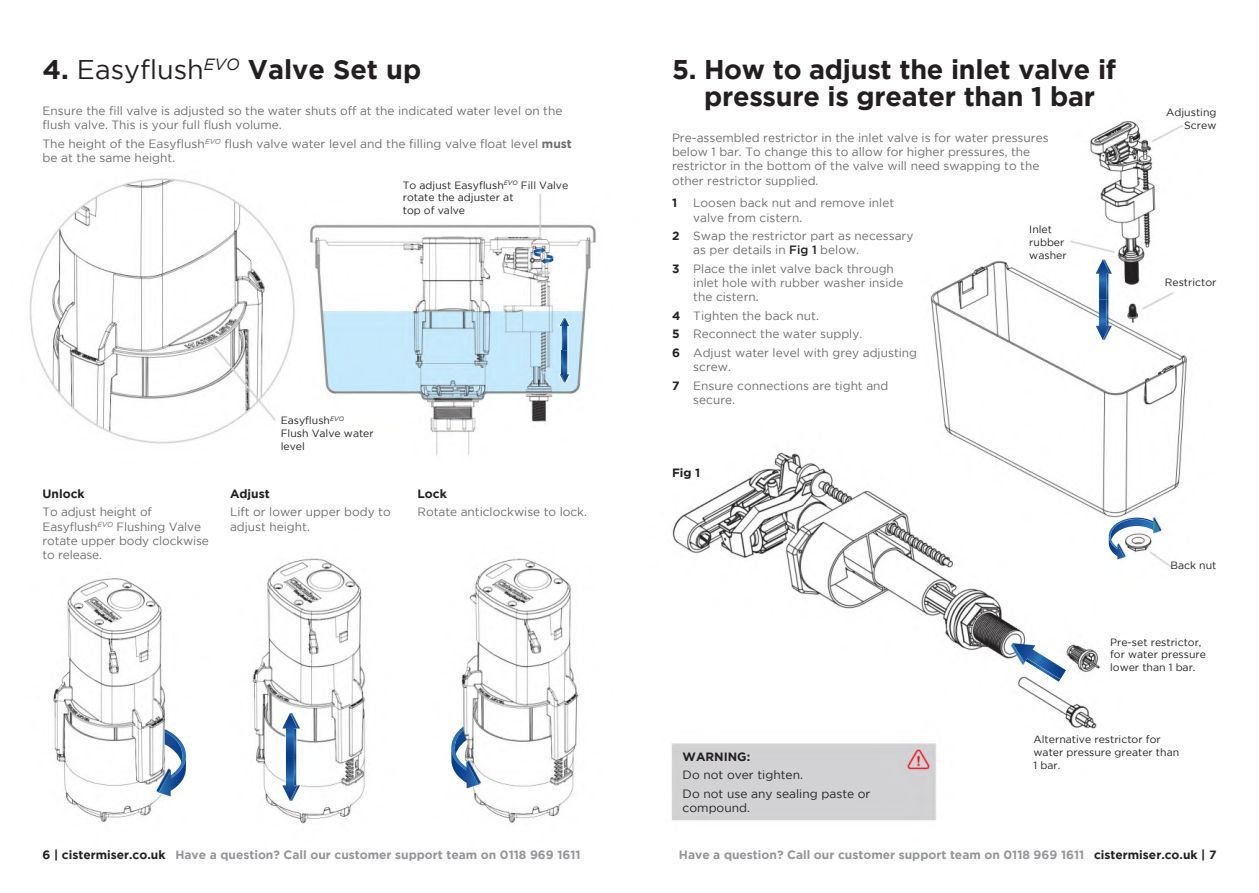
<style>
.page{position:relative;width:1259px;height:893px;background:#fff}
.page>*{position:absolute;margin:0;border:0;box-sizing:border-box;transform-origin:0 0}
.t1{font:700 27px/27px "Gotham";letter-spacing:-.01em;color:#231f20;text-align:center}
.t2{font:12px/14.2px "Gotham";color:#6c6d70}
.t3{font:700 12px "Gotham";color:#939598}
.t4{font:12px/14.2px "Gotham";color:#231f20}
.t5{font:700 12px "Gotham";color:#231f20}
.t6{font:10.5px/12.8px "Gotham";color:#231f20}
.s1{font-weight:400}
.s2{font-weight:700}
.s3{font-weight:700;color:#231f20}
.s4{font-weight:500;color:#231f20}
.s5{color:#231f20}
</style>
<div class="page">
<img style="left:29px;top:121px;width:1158px;height:703px">
<svg style="left:1012px;top:643px;width:54px;height:39px"></svg>
<svg style="left:560px;top:318px;width:9px;height:66px"></svg>
<svg style="left:533px;top:247px;width:20px;height:17px"></svg>
<svg style="left:159px;top:729px;width:28px;height:67px"></svg>
<svg style="left:282px;top:713px;width:18px;height:89px"></svg>
<svg style="left:450px;top:726px;width:29px;height:62px"></svg>
<svg style="left:1108px;top:518px;width:52px;height:41px"></svg>
<svg style="left:1095px;top:260px;width:16px;height:81px"></svg>
<p class="t1" style="left:43px;top:55px;width:380px">4. <span class="s1">Easyflush</span><sup>EVO</sup> Valve Set up</p>
<p class="t2" style="left:43px;top:103px;width:521px">Ensure the fill valve is adjusted so the water shuts off at the indicated water level on the flush valve. This is your full flush volume.</p>
<p class="t2" style="left:43px;top:136px;width:531px">The height of the Easyflush<sup>EVO</sup> flush valve water level and the filling valve float level <span class="s2">must </span>be at the same height.</p>
<p class="t6" style="left:403px;top:178px;width:167px">To adjust Easyflush<sup>EVO</sup> Fill Valve rotate the adjuster at<br>top of valve</p>
<p class="t5" style="left:43px;top:487px;width:44px">Unlock</p>
<p class="t2" style="left:43px;top:505px;width:168px">To adjust height of<br>Easyflush<sup>EVO</sup> Flushing Valve rotate upper body clockwise to release.</p>
<p class="t6" style="left:281px;top:414px;width:95px">Easyflush<sup>EVO<br></sup>Flush Valve water level</p>
<p class="t5" style="left:230px;top:487px;width:41px">Adjust</p>
<p class="t2" style="left:230px;top:505px;width:162px">Lift or lower upper body to adjust height.</p>
<p class="t5" style="left:417px;top:487px;width:31px">Lock</p>
<p class="t2" style="left:417px;top:505px;width:171px">Rotate anticlockwise to lock.</p>
<p class="t1" style="left:672px;top:55px;width:446px">5. How to adjust the inlet valve if pressure is greater than 1 bar</p>
<p class="t2" style="left:672px;top:130px;width:378px">Pre-assembled restrictor in the inlet valve is for water pressures below 1 bar. To change this to allow for higher pressures, the restrictor in the bottom of the valve will need swapping to the other restrictor supplied.</p>
<p class="t5" style="left:672px;top:196px;width:7px">1</p>
<p class="t2" style="left:693px;top:196px;width:202px">Loosen back nut and remove inlet valve from cistern.</p>
<p class="t2" style="left:693px;top:228px;width:222px;text-indent:-21px"><span class="s3">2</span> Swap the restrictor part as necessary as per details in <span class="s4">Fig 1</span> below.</p>
<p class="t2" style="left:693px;top:261px;width:212px;text-indent:-21px"><span class="s3">3</span> Place the inlet valve back through inlet hole with rubber washer inside the cistern.</p>
<p class="t2" style="left:672px;top:308px;width:148px"><span class="s3">4</span> Tighten the back nut.</p>
<p class="t2" style="left:672px;top:327px;width:192px"><span class="s3">5</span> Reconnect the water supply.</p>
<p class="t2" style="left:693px;top:345px;width:225px;text-indent:-21px"><span class="s3">6</span> Adjust water level with grey adjusting screw.</p>
<p class="t2" style="left:693px;top:378px;width:197px;text-indent:-21px"><span class="s3">7</span> Ensure connections are tight and secure.</p>
<p class="t6" style="left:1029px;top:223px;width:39px">Inlet rubber washer</p>
<p class="t5" style="left:672px;top:465px;width:30px">Fig 1</p>
<p class="t6" style="left:1166px;top:106px;width:52px;text-align:right">Adjusting<br>Screw</p>
<p class="t6" style="left:1165px;top:276px;width:53px">Restrictor</p>
<p class="t6" style="left:1170px;top:559px;width:47px">Back nut</p>
<p class="t5" style="left:682px;top:750px;width:69px">WARNING:</p>
<p class="t4" style="left:682px;top:768px;width:122px">Do not over tighten.</p>
<p class="t4" style="left:682px;top:786px;width:189px">Do not use any sealing paste or compound.</p>
<p class="t6" style="left:1110px;top:635px;width:97px">Pre-set restrictor, for water pressure lower than 1 bar.</p>
<p class="t6" style="left:1033px;top:733px;width:147px">Alternative restrictor for water pressure greater than<br>1 bar.</p>
<p class="t3" style="left:43px;top:848px;width:539px"><span class="s5">6 | cistermiser.co.uk</span> Have a question? Call our customer support team on 0118 969 1611</p>
<p class="t3" style="left:679px;top:848px;width:539px">Have a question? Call our customer support team on 0118 969 1611 <span class="s5">cistermiser.co.uk | 7</span></p>
</div>
